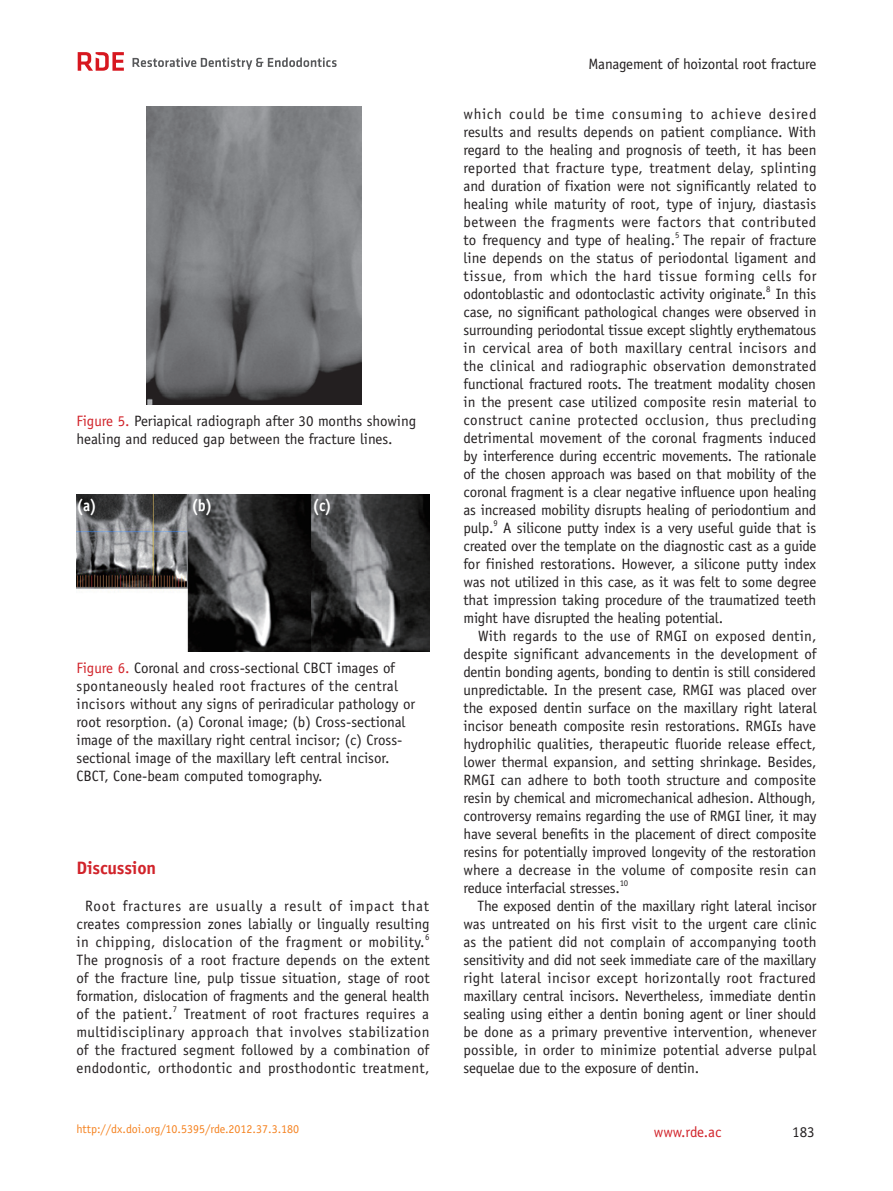
<style>
.page{position:relative;width:893px;height:1191px;background:#fff}
.page>*{position:absolute;margin:0;border:0;box-sizing:border-box;transform-origin:0 0}
.t1{font:700 18px "Officina Sans Std";letter-spacing:-.01em;color:#d1232a}
.t2{font:700 16.5px "Officina Sans Std";color:#fff;scale:.9 1}
.t3{font:15px/18px "Officina Sans Std";color:#231f20;text-align:justify}
.t4{font:15px/18px "Officina Sans Std";letter-spacing:.025em;color:#231f20;text-align:center}
.t5{font:15px "Officina Sans Std";color:#d1232a}
.t6{font:12px "Officina Sans Std";color:#f58220}
.t7{font:8.7px "Officina Sans Std";color:#231f20}
.s1{color:#d1232a}
</style>
<div class="page">
<svg style="left:133px;top:57px;width:204px;height:13px"></svg>
<svg style="left:78px;top:52px;width:46px;height:19px"></svg>
<img style="left:147px;top:106px;width:214px;height:298px">
<img style="left:77px;top:495px;width:352px;height:156px">
<p class="t3" style="left:77px;top:412px;width:341px"><span class="s1">Figure 5.</span> Periapical radiograph after 30 months showing healing and reduced gap between the fracture lines.</p>
<p class="t2" style="left:77px;top:495px;width:24px">(a)</p>
<p class="t2" style="left:191px;top:495px;width:25px">(b)</p>
<p class="t2" style="left:313px;top:495px;width:23px">(c)</p>
<p class="t3" style="left:77px;top:659px;width:340px;text-align:left"><span class="s1">Figure 6.</span> Coronal and cross-sectional CBCT images of spontaneously healed root fractures of the central incisors without any signs of periradicular pathology or root resorption. (a) Coronal image; (b) Cross-sectional image of the maxillary right central incisor; (c) Cross&shy;sectional image of the maxillary left central incisor.<br>CBCT, Cone-beam computed tomography.</p>
<p class="t1" style="left:77px;top:856px;width:81px">Discussion</p>
<p class="t4" style="left:77px;top:897px;width:355px">Root fractures are usually a result of impact that creates compression zones labially or lingually resulting in chipping, dislocation of the fragment or mobility.</p>
<p class="t7" style="left:425px;top:932px;width:6px">6</p>
<p class="t3" style="left:77px;top:951px;width:355px">The prognosis of a root fracture depends on the extent of the fracture line, pulp tissue situation, stage of root formation, dislocation of fragments and the general health of the patient.</p>
<p class="t7" style="left:173px;top:1004px;width:6px">7</p>
<p class="t3" style="left:77px;top:1005px;width:355px;text-indent:107px">Treatment of root fractures requires a multidisciplinary approach that involves stabilization of the fractured segment followed by a combination of endodontic, orthodontic and prosthodontic treatment,</p>
<p class="t6" style="left:77px;top:1121px;width:224px">http://dx.doi.org/10.5395/rde.2012.37.3.180</p>
<p class="t3" style="left:589px;top:55px;width:229px">Management of hoizontal root fracture</p>
<p class="t3" style="left:463px;top:105px;width:355px">which could be time consuming to achieve desired results and results depends on patient compliance. With regard to the healing and prognosis of teeth, it has been reported that fracture type, treatment delay, splinting and duration of fixation were not significantly related to healing while maturity of root, type of injury, diastasis between the fragments were factors that contributed to frequency and type of healing.</p>
<p class="t7" style="left:675px;top:230px;width:6px">5</p>
<p class="t3" style="left:463px;top:231px;width:355px;text-indent:220px">The repair of fracture line depends on the status of periodontal ligament and tissue, from which the hard tissue forming cells for odontoblastic and odontoclastic activity originate.</p>
<p class="t7" style="left:766px;top:284px;width:6px">8</p>
<p class="t3" style="left:463px;top:285px;width:355px;text-indent:312px">In this case, no significant pathological changes were observed in surrounding periodontal tissue except slightly erythematous in cervical area of both maxillary central incisors and the clinical and radiographic observation demonstrated functional fractured roots. The treatment modality chosen in the present case utilized composite resin material to construct canine protected occlusion, thus precluding detrimental movement of the coronal fragments induced by interference during eccentric movements. The rationale of the chosen approach was based on that mobility of the coronal fragment is a clear negative influence upon healing as increased mobility disrupts healing of periodontium and pulp.</p>
<p class="t7" style="left:494px;top:518px;width:6px">9</p>
<p class="t3" style="left:463px;top:519px;width:355px;text-indent:40px">A silicone putty index is a very useful guide that is created over the template on the diagnostic cast as a guide for finished restorations. However, a silicone putty index was not utilized in this case, as it was felt to some degree that impression taking procedure of the traumatized teeth might have disrupted the healing potential.</p>
<p class="t3" style="left:463px;top:627px;width:355px;text-indent:15px">With regards to the use of RMGI on exposed dentin, despite significant advancements in the development of dentin bonding agents, bonding to dentin is still considered unpredictable. In the present case, RMGI was placed over the exposed dentin surface on the maxillary right lateral incisor beneath composite resin restorations. RMGIs have hydrophilic qualities, therapeutic fluoride release effect, lower thermal expansion, and setting shrinkage. Besides, RMGI can adhere to both tooth structure and composite resin by chemical and micromechanical adhesion. Although, controversy remains regarding the use of RMGI liner, it may have several benefits in the placement of direct composite resins for potentially improved longevity of the restoration where a decrease in the volume of composite resin can reduce interfacial stresses.</p>
<p class="t7" style="left:620px;top:878px;width:10px">10</p>
<p class="t3" style="left:463px;top:897px;width:355px;text-indent:14px">The exposed dentin of the maxillary right lateral incisor was untreated on his first visit to the urgent care clinic as the patient did not complain of accompanying tooth sensitivity and did not seek immediate care of the maxillary right lateral incisor except horizontally root fractured maxillary central incisors. Nevertheless, immediate dentin sealing using either a dentin boning agent or liner should be done as a primary preventive intervention, whenever possible, in order to minimize potential adverse pulpal sequelae due to the exposure of dentin.</p>
<p class="t5" style="left:654px;top:1122px;width:69px">www.rde.ac</p>
<p class="t3" style="left:792px;top:1122px;width:24px">183</p>
</div>
